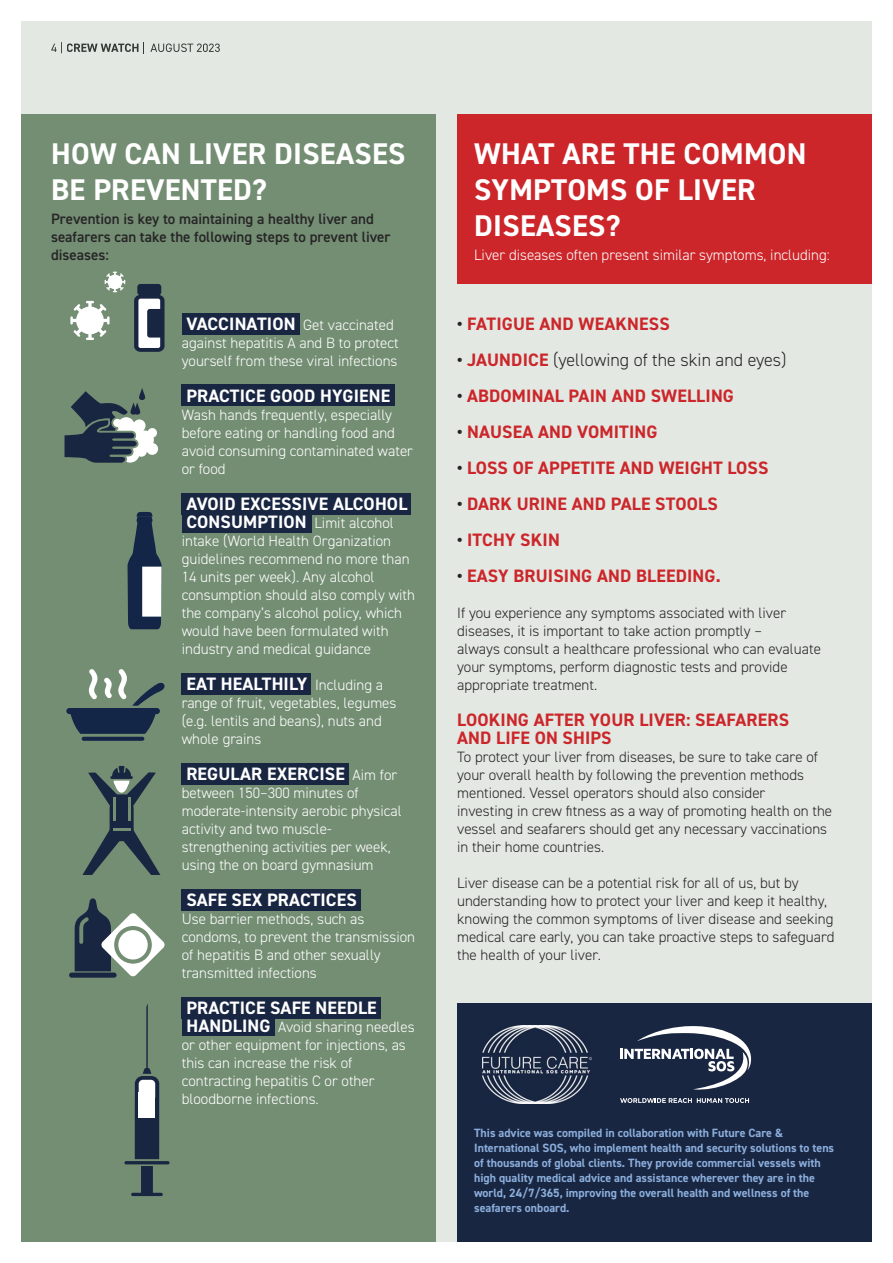
<style>
.page{position:relative;width:893px;height:1263px;background:#fff}
.page>*{position:absolute;margin:0;border:0;box-sizing:border-box;transform-origin:0 0}
.t1{font:700 30px/36px "DIN2014";letter-spacing:.01em;color:#fff}
.t2{font:700 18px/18px "DIN2014";letter-spacing:.01em;color:#cc262a}
.t3{font:700 18px "DIN2014";letter-spacing:.01em;color:#fff}
.t4{font:300 18px "DIN2014";color:#272526}
.t5{font:300 15px/18px "DIN2014";color:#fff}
.t6{font:300 15px/18px "DIN2014";color:#272526}
.t7{font:600 15px/18px "DIN2014";color:#272526}
.t8{font:700 12px/15px "DIN2014";color:#8baedc}
.s1{font-weight:700;font-size:18px}
.s2{font-weight:300;font-size:15px}
.s3{color:#272526}
.s4{font-weight:700}
.s5{font-weight:700;color:#cc262a}
</style>
<div class="page">
<div style="left:21px;top:21px;width:851px;height:1221px;background:#e3e8e3"></div>
<svg style="left:51px;top:42px;width:93px;height:11px"></svg>
<svg style="left:150px;top:44px;width:70px;height:8px"></svg>
<div style="left:21px;top:115px;width:415px;height:1127px;background:#748e74"></div>
<div style="left:457px;top:115px;width:415px;height:169px;background:#cc262a"></div>
<div style="left:457px;top:1003px;width:415px;height:239px;background:#192641"></div>
<img style="left:482px;top:1025px;width:109px;height:78px">
<svg style="left:620px;top:1026px;width:132px;height:64px"></svg>
<svg style="left:620px;top:1098px;width:129px;height:5px"></svg>
<svg style="left:65px;top:388px;width:93px;height:75px"></svg>
<svg style="left:82px;top:737px;width:62px;height:4px"></svg>
<svg style="left:66px;top:669px;width:99px;height:65px"></svg>
<div style="left:69px;top:972px;width:48px;height:6px;background:#192641;border-radius:3px"></div>
<hr style="left:124px;top:1161px;width:46px;height:3px;background:#192641;border-radius:2px">
<svg style="left:135px;top:1004px;width:24px;height:155px"></svg>
<svg style="left:132px;top:1166px;width:30px;height:27px"></svg>
<svg style="left:75px;top:898px;width:90px;height:79px"></svg>
<svg style="left:128px;top:512px;width:34px;height:117px"></svg>
<div style="left:139px;top:1080px;width:16px;height:21px;background:#fff;border-radius:4px"></div>
<div style="left:139px;top:1092px;width:16px;height:25px;background:#fff"></div>
<hr style="left:131px;top:1193px;width:32px;height:3px;background:#192641;border-radius:2px">
<div style="left:142px;top:567px;width:20px;height:50px;background:#fff"></div>
<svg style="left:82px;top:766px;width:78px;height:109px"></svg>
<svg style="left:70px;top:301px;width:40px;height:39px"></svg>
<svg style="left:105px;top:272px;width:20px;height:20px"></svg>
<svg style="left:134px;top:284px;width:31px;height:68px;background:#6b7583"></svg>
<div style="left:182px;top:313px;width:118px;height:21px;background:#192641"></div>
<div style="left:182px;top:384px;width:213px;height:22px;background:#192641"></div>
<div style="left:182px;top:493px;width:229px;height:21px;background:#192641"></div>
<div style="left:182px;top:511px;width:129px;height:22px;background:#192641"></div>
<div style="left:182px;top:673px;width:129px;height:22px;background:#192641"></div>
<div style="left:182px;top:763px;width:167px;height:21px;background:#192641"></div>
<div style="left:182px;top:889px;width:179px;height:22px;background:#192641"></div>
<div style="left:182px;top:997px;width:199px;height:22px;background:#192641"></div>
<div style="left:182px;top:1014px;width:93px;height:22px;background:#192641"></div>
<p class="t1" style="left:51px;top:139px;width:356px">HOW CAN LIVER DISEASES<br>BE PREVENTED?</p>
<p class="t7" style="left:51px;top:211px;width:324px">Prevention is key to maintaining a healthy liver and</p>
<p class="t7" style="left:51px;top:229px;width:341px">seafarers can take the following steps to prevent liver diseases:</p>
<p class="t5" style="left:182px;top:317px;width:218px;text-align:center"><span class="s1">VACCINATION</span> Get vaccinated against hepatitis A and B to protect yourself from these viral infections</p>
<p class="t3" style="left:186px;top:389px;width:205px">PRACTICE GOOD HYGIENE</p>
<p class="t5" style="left:182px;top:407px;width:233px">Wash hands frequently, especially before eating or handling food and avoid consuming contaminated water or food</p>
<p class="t3" style="left:186px;top:497px;width:223px">AVOID EXCESSIVE ALCOHOL</p>
<p class="t5" style="left:182px;top:515px;width:235px;text-indent:5px"><span class="s1">CONSUMPTION</span> Limit alcohol intake (World Health Organization guidelines recommend no more than<br>14 units per week). Any alcohol consumption should also comply with the company’s alcohol policy, which would have been formulated with industry and medical guidance</p>
<p class="t3" style="left:186px;top:677px;width:198px">EAT HEALTHILY <span class="s2">Including a</span></p>
<p class="t5" style="left:182px;top:695px;width:216px">range of fruit, vegetables, legumes (e.g. lentils and beans), nuts and whole grains</p>
<p class="t3" style="left:186px;top:767px;width:212px">REGULAR EXERCISE <span class="s2">Aim for</span></p>
<p class="t5" style="left:182px;top:785px;width:222px">between 150–300 minutes of moderate-intensity aerobic physical activity and two muscle&shy;strengthening activities per week, using the on board gymnasium</p>
<p class="t3" style="left:186px;top:893px;width:172px">SAFE SEX PRACTICES</p>
<p class="t5" style="left:182px;top:911px;width:235px">Use barrier methods, such as condoms, to prevent the transmission of hepatitis B and other sexually transmitted infections</p>
<p class="t3" style="left:186px;top:1001px;width:192px">PRACTICE SAFE NEEDLE</p>
<p class="t5" style="left:182px;top:1019px;width:234px;text-indent:5px"><span class="s1">HANDLING</span> Avoid sharing needles or other equipment for injections, as this can increase the risk of contracting hepatitis C or other bloodborne infections.</p>
<p class="t1" style="left:474px;top:139px;width:334px">WHAT ARE THE COMMON<br>SYMPTOMS OF LIVER<br>DISEASES?</p>
<p class="t5" style="left:474px;top:248px;width:357px">Liver diseases often present similar symptoms, including:</p>
<p class="t2" style="left:457px;top:316px;width:214px"><span class="s3">•</span> FATIGUE AND WEAKNESS</p>
<p class="t4" style="left:457px;top:353px;width:331px"><span class="s4">•</span> <span class="s5">JAUNDICE</span> (yellowing of the skin and eyes)</p>
<p class="t2" style="left:457px;top:388px;width:278px"><span class="s3">•</span> ABDOMINAL PAIN AND SWELLING</p>
<p class="t2" style="left:457px;top:424px;width:202px"><span class="s3">•</span> NAUSEA AND VOMITING</p>
<p class="t2" style="left:457px;top:460px;width:313px"><span class="s3">•</span> LOSS OF APPETITE AND WEIGHT LOSS</p>
<p class="t2" style="left:457px;top:496px;width:262px"><span class="s3">•</span> DARK URINE AND PALE STOOLS</p>
<p class="t2" style="left:457px;top:532px;width:104px"><span class="s3">•</span> ITCHY SKIN</p>
<p class="t2" style="left:457px;top:568px;width:265px"><span class="s3">•</span> EASY BRUISING AND BLEEDING.</p>
<p class="t6" style="left:457px;top:605px;width:365px">If you experience any symptoms associated with liver diseases, it is important to take action promptly –<br>always consult a healthcare professional who can evaluate your symptoms, perform diagnostic tests and provide appropriate treatment.</p>
<p class="t2" style="left:457px;top:712px;width:333px">LOOKING AFTER YOUR LIVER: SEAFARERS<br>AND LIFE ON SHIPS</p>
<p class="t6" style="left:457px;top:749px;width:362px">To protect your liver from diseases, be sure to take care of your overall health by following the prevention methods mentioned. Vessel operators should also consider</p>
<p class="t6" style="left:457px;top:803px;width:377px">investing in crew fitness as a way of promoting health on the vessel and seafarers should get any necessary vaccinations in their home countries.</p>
<p class="t6" style="left:457px;top:875px;width:379px">Liver disease can be a potential risk for all of us, but by understanding how to protect your liver and keep it healthy, knowing the common symptoms of liver disease and seeking medical care early, you can take proactive steps to safeguard the health of your liver.</p>
<p class="t8" style="left:474px;top:1126px;width:362px">This advice was compiled in collaboration with Future Care &amp; International SOS, who implement health and security solutions to tens of thousands of global clients. They provide commercial vessels with high quality medical advice and assistance wherever they are in the world, 24/7/365, improving the overall health and wellness of the seafarers onboard.</p>
</div>
